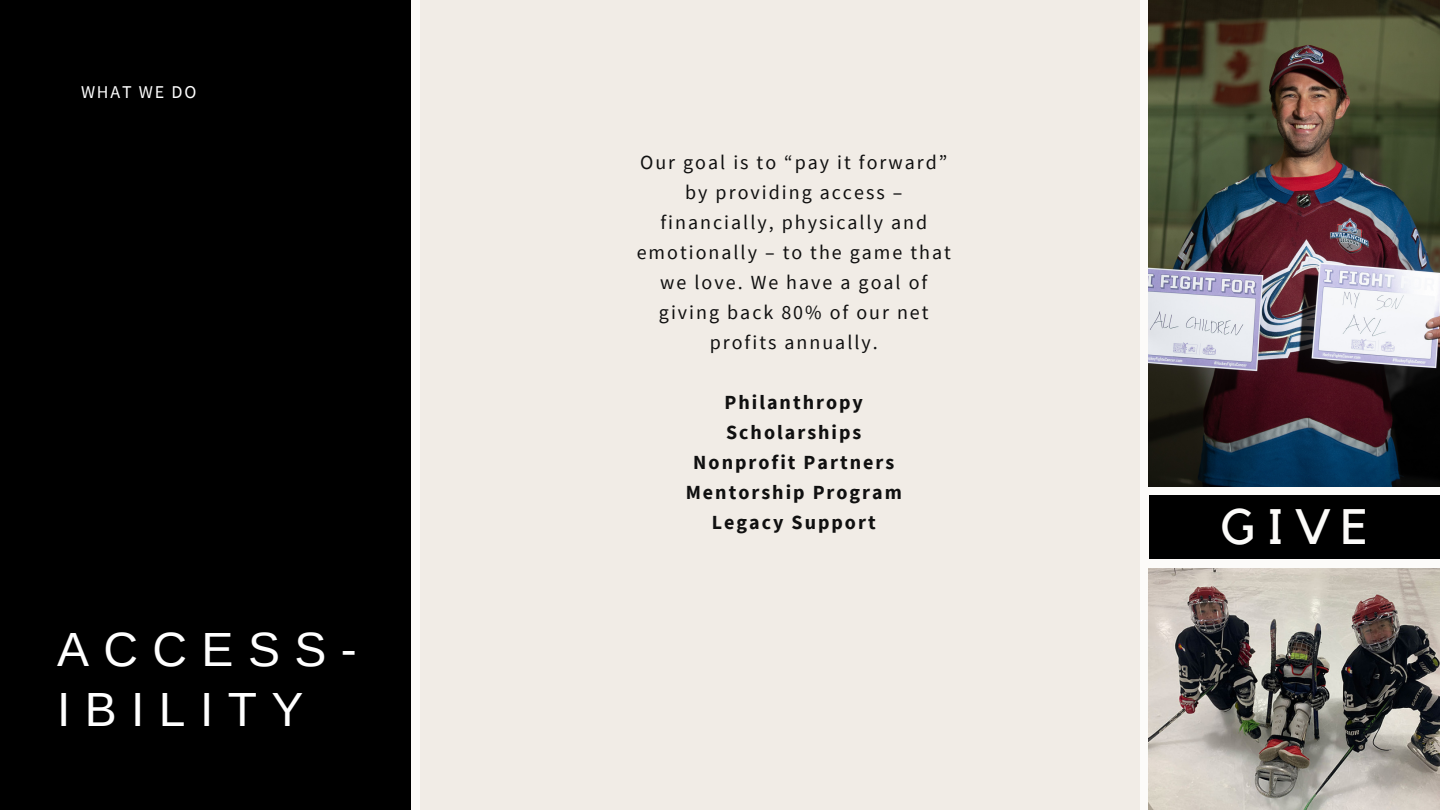
<style>
.page{position:relative;width:1440px;height:810px;background:#fff}
.page>*{position:absolute;margin:0;border:0;box-sizing:border-box;transform-origin:0 0}
.t1{font:49.6px "Kollektif";color:#fcfbf9}
.t2{font:48px/60px "Arimo";letter-spacing:.3em;color:#fff}
.t3{font:20px/30px "Source Sans Pro";letter-spacing:.1em;color:#101010;text-align:center}
.t4{font:700 20px "Source Sans Pro";letter-spacing:.1em;color:#101010}
.t5{font:18px "Source Sans Pro";letter-spacing:.1em;color:#fff}
</style>
<div class="page">
<img style="left:1149px;top:568px;width:291px;height:242px">
<img style="left:1149px;top:0;width:291px;height:486px">
<div style="left:1149px;top:495px;width:291px;height:64px;background:#000"></div>
<div style="left:420px;top:0;width:720px;height:810px;background:#f1ece6"></div>
<div style="left:0;top:0;width:411px;height:810px;background:#000"></div>
<p class="t5" style="left:81px;top:80px;width:117px">WHAT WE DO</p>
<p class="t2" style="left:57px;top:619px;width:301px">ACCESS-<br>IBILITY</p>
<p class="t3" style="left:637px;top:147px;width:316px">Our goal is to “pay it forward” by providing access – financially, physically and emotionally – to the game that we love. We have a goal of giving back 80% of our net profits annually.</p>
<p class="t4" style="left:725px;top:389px;width:140px">Philanthropy</p>
<p class="t4" style="left:726px;top:419px;width:137px">Scholarships</p>
<p class="t4" style="left:693px;top:449px;width:202px">Nonprofit Partners</p>
<p class="t4" style="left:686px;top:479px;width:218px">Mentorship Program</p>
<p class="t4" style="left:712px;top:509px;width:165px">Legacy Support</p>
<p class="t1" style="left:1221px;top:504px;width:149px">GIVE</p>
</div>
